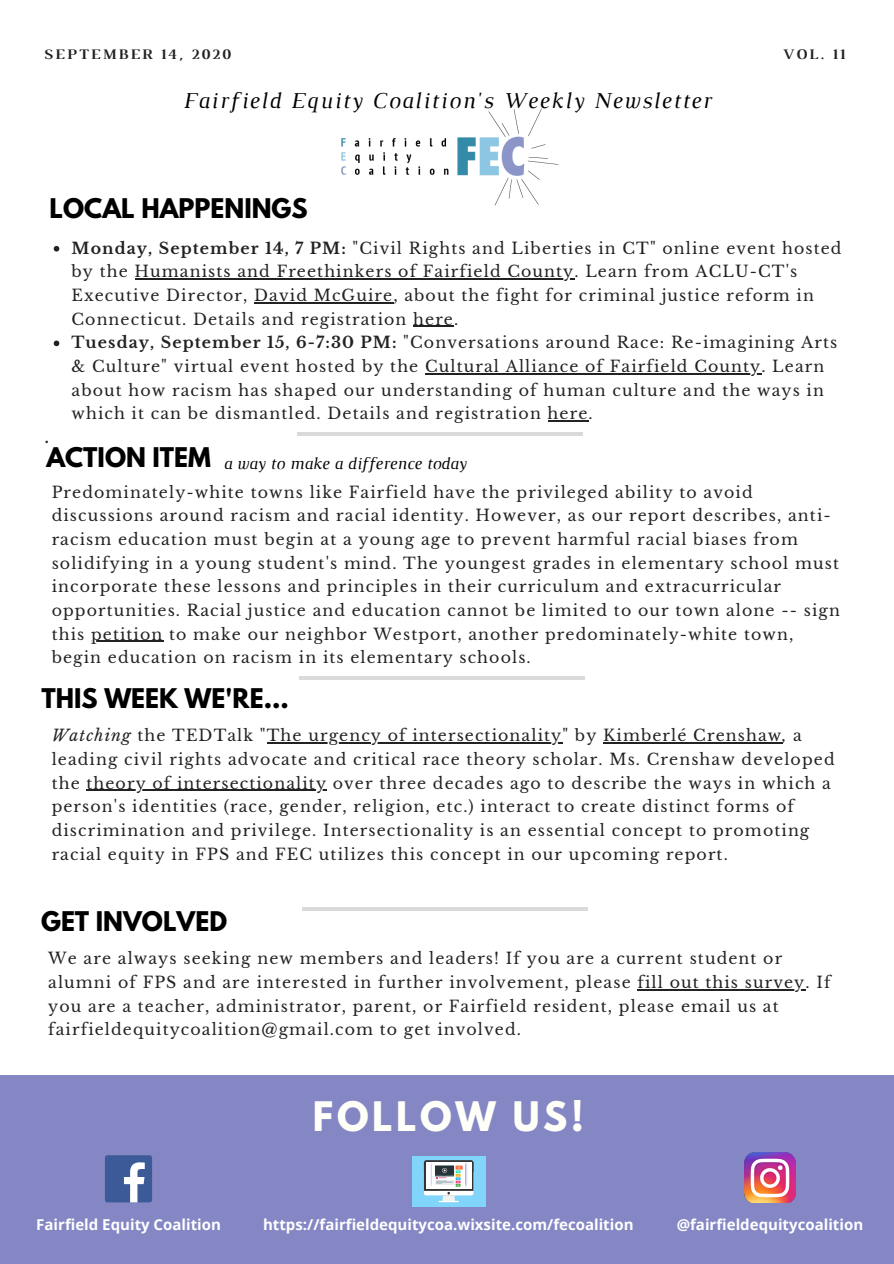
<style>
.page{position:relative;width:894px;height:1264px;background:#fff}
.page>*{position:absolute;margin:0;border:0;box-sizing:border-box;transform-origin:0 0}
.t1{font:700 36px "League Spartan";letter-spacing:.1em;color:#fffff9}
.t2{font:700 24px "League Spartan";color:#000}
.t3{font:italic 23.25px "Luthier";letter-spacing:.07em;color:#000}
.t4{font:italic 17.4px "Luthier";color:#000}
.t5{font:15.75px/23.7px "Libre Baskerville";letter-spacing:.07em;color:#222}
.t6{font:700 15.75px "Libre Baskerville";color:#222}
.t7{font:700 15px "Open Sans";color:#fff}
.t8{font:700 14.85px "Luthier";letter-spacing:.14em;color:#222}
.s1{font-weight:700}
.s2{font-family:"League Spartan";font-weight:700;font-style:normal;font-size:24px}
.s3{font-style:italic}
</style>
<div class="page">
<hr style="left:302px;top:907px;width:285px;height:3px;background:#000">
<hr style="left:299px;top:676px;width:285px;height:3px;background:#000">
<svg style="left:54px;top:246px;width:5px;height:5px"></svg>
<hr style="left:134px;top:278px;width:440px;height:2px;background:#222">
<hr style="left:254px;top:302px;width:139px;height:1px;background:#222">
<hr style="left:413px;top:326px;width:41px;height:1px;background:#222">
<svg style="left:54px;top:340px;width:5px;height:6px"></svg>
<hr style="left:425px;top:373px;width:336px;height:1px;background:#222">
<hr style="left:547px;top:420px;width:41px;height:1px;background:#222">
<hr style="left:297px;top:432px;width:285px;height:3px;background:#000">
<hr style="left:637px;top:989px;width:168px;height:1px;background:#222">
<hr style="left:91px;top:640px;width:72px;height:2px;background:#222">
<div style="left:0;top:1075px;width:893px;height:188px;background:#8487c4"></div>
<img style="left:744px;top:1152px;width:51px;height:50px">
<div style="left:105px;top:1155px;width:47px;height:47px;background:#3d5a98;border-radius:3px"></div>
<svg style="left:124px;top:1162px;width:21px;height:40px"></svg>
<div style="left:412px;top:1155px;width:73px;height:51px;background:#81d4fa"></div>
<svg style="left:424px;top:1160px;width:49px;height:42px;background:#b8c2c7"></svg>
<hr style="left:267px;top:742px;width:295px;height:1px;background:#222">
<hr style="left:603px;top:742px;width:179px;height:1px;background:#222">
<hr style="left:86px;top:789px;width:241px;height:1px;background:#222">
<img style="left:341px;top:108px;width:218px;height:98px">
<p class="t8" style="left:44px;top:49px;width:188px">SEPTEMBER 14, 2020</p>
<p class="t8" style="left:782px;top:49px;width:64px">VOL. 11</p>
<h3 class="t3" style="left:183px;top:92px;width:529px">Fairfield Equity Coalition's Weekly Newsletter</h3>
<h2 class="t2" style="left:50px;top:196px;width:259px">LOCAL HAPPENINGS</h2>
<p class="t6" style="left:45px;top:428px;width:6px">.</p>
<p class="t5" style="left:71px;top:236px;width:771px"><span class="s1">Monday, September 14, 7 PM:</span> "Civil Rights and Liberties in CT" online event hosted by the Humanists and Freethinkers of Fairfield County. Learn from ACLU-CT's Executive Director, David McGuire, about the fight for criminal justice reform in Connecticut. Details and registration here.<br><span class="s1">Tuesday, September 15, 6-7:30 PM:</span> "Conversations around Race: Re-imagining Arts &amp; Culture" virtual event hosted by the Cultural Alliance of Fairfield County. Learn about how racism has shaped our understanding of human culture and the ways in which it can be dismantled. Details and registration here.</p>
<p class="t4" style="left:46px;top:457px;width:421px"><span class="s2">ACTION ITEM</span> a way to make a difference today</p>
<p class="t5" style="left:52px;top:480px;width:789px">Predominately-white towns like Fairfield have the privileged ability to avoid discussions around racism and racial identity. However, as our report describes, anti&shy;racism education must begin at a young age to prevent harmful racial biases from solidifying in a young student's mind. The youngest grades in elementary school must incorporate these lessons and principles in their curriculum and extracurricular opportunities. Racial justice and education cannot be limited to our town alone -- sign this petition to make our neighbor Westport, another predominately-white town, begin education on racism in its elementary schools.</p>
<h2 class="t2" style="left:42px;top:686px;width:249px">THIS WEEK WE'RE...</h2>
<p class="t5" style="left:52px;top:724px;width:784px"><span class="s3">Watching</span> the TEDTalk "The urgency of intersectionality" by Kimberlé Crenshaw<span class="s3">,</span> a leading civil rights advocate and critical race theory scholar. Ms. Crenshaw developed the theory of intersectionality over three decades ago to describe the ways in which a person's identities (race, gender, religion, etc.) interact to create distinct forms of discrimination and privilege. Intersectionality is an essential concept to promoting racial equity in FPS and FEC utilizes this concept in our upcoming report.</p>
<h2 class="t2" style="left:41px;top:909px;width:187px">GET INVOLVED</h2>
<p class="t5" style="left:48px;top:947px;width:783px">We are always seeking new members and leaders! If you are a current student or alumni of FPS and are interested in further involvement, please fill out this survey. If you are a teacher, administrator, parent, or Fairfield resident, please email us at fairfieldequitycoalition@gmail.com to get involved.</p>
<h1 class="t1" style="left:313px;top:1098px;width:272px">FOLLOW US!</h1>
<p class="t7" style="left:36px;top:1213px;width:186px">Fairfield Equity Coalition</p>
<p class="t7" style="left:263px;top:1213px;width:372px">https://fairfieldequitycoa.wixsite.com/fecoalition</p>
<p class="t7" style="left:676px;top:1213px;width:188px">@fairfieldequitycoalition</p>
</div>
